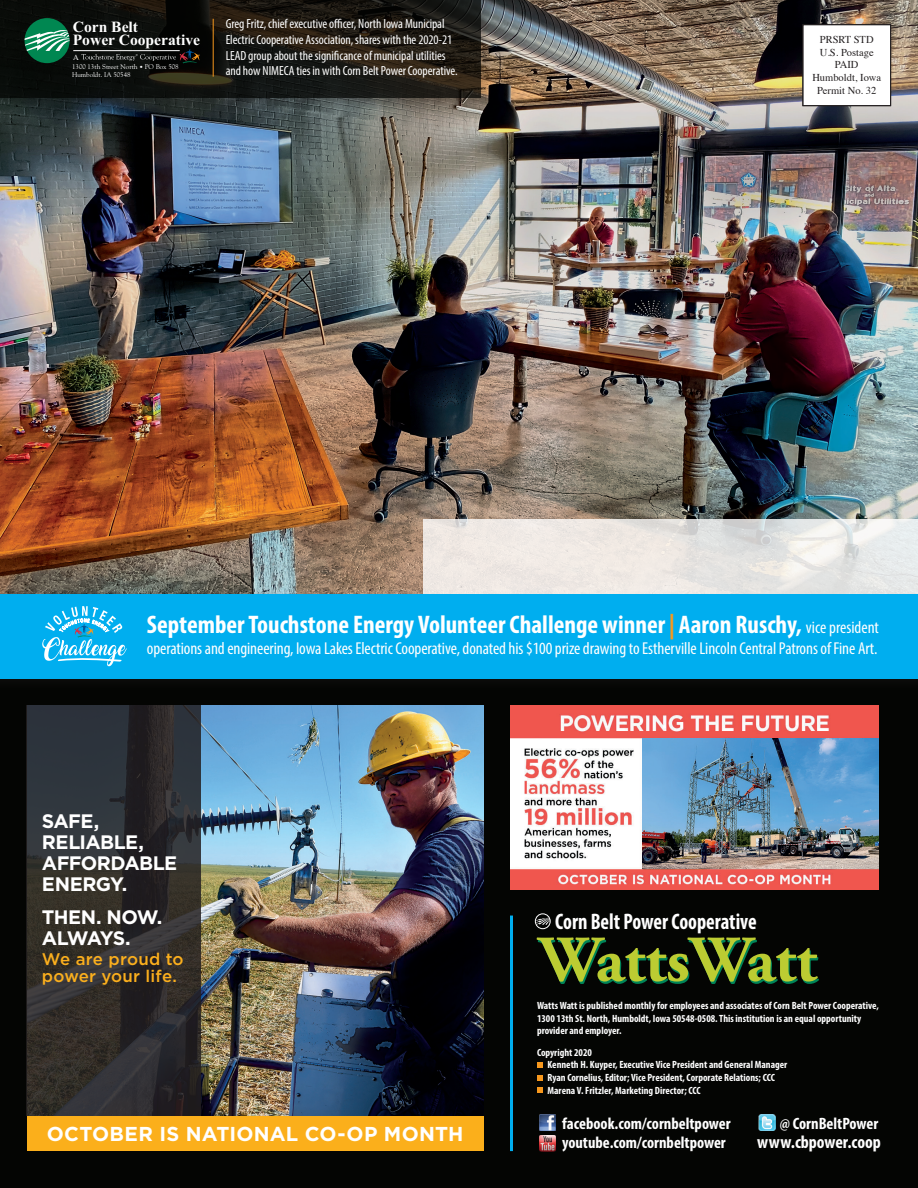
<style>
.page{position:relative;width:918px;height:1188px;background:#fff}
.page>*{position:absolute;margin:0;border:0;box-sizing:border-box;transform-origin:0 0}
.t1{font:700 65.1px "Adobe Garamond Pro";color:#bccc32}
.t2{font:700 condensed 25.5px "Myriad Pro";color:#fff}
.t3{font:700 condensed 22.5px "Myriad Pro";color:#fff;scale:.91 1}
.t4{font:700 20.1px "Gotham";letter-spacing:.01em;color:#fff}
.t5{font:700 19.5px/21.3px "Gotham";letter-spacing:-.03em;color:#fff}
.t6{font:700 condensed 18px "Myriad Pro";color:#fff}
.t7{font:condensed 17.25px "Myriad Pro";letter-spacing:-.005em;color:#fff}
.t8{font:500 16.8px/17.7px "Gotham";letter-spacing:.01em;color:#fbaf1d}
.t9{font:700 condensed 16.5px "Myriad Pro";color:#fff}
.t10{font:700 15.6px/12.9px "Times New Roman";color:#fff}
.Caption_white{font:condensed 13.2px/15.9px "Myriad Pro";letter-spacing:-.005em;color:#fff}
.t11{font:700 condensed 10.5px/12.6px "Myriad Pro";color:#fff}
.t12{font:10.5px "Times";color:#231f20}
.t13{font:7.95px "Times New Roman";color:#fff}
.t14{font:6.9px/8.7px "Goudy Std";color:#fff}
.s1{font-size:6.15px}
.s2{color:#f7981d}
.s3{font-weight:400;font-size:17.25px}
.s4{color:#008457}
</style>
<div class="page">
<img style="left:0;top:0;width:918px;height:590px">
<div style="left:0;top:679px;width:918px;height:509px;background:#040503"></div>
<img style="left:510px;top:705px;width:368px;height:184px">
<img style="left:642px;top:738px;width:236px;height:131px">
<img style="left:200px;top:705px;width:284px;height:411px">
<img style="left:758px;top:1115px;width:17px;height:16px">
<img style="left:539px;top:1115px;width:17px;height:16px">
<div style="left:535px;top:914px;width:16px;height:15px;border:1px solid #fff;border-radius:50%"></div>
<svg style="left:535px;top:918px;width:15px;height:7px"></svg>
<img style="left:540px;top:1136px;width:16px;height:15px">
<svg style="left:537px;top:1062px;width:6px;height:6px"></svg>
<svg style="left:537px;top:1075px;width:6px;height:6px"></svg>
<svg style="left:537px;top:1087px;width:6px;height:6px"></svg>
<hr style="left:510px;top:916px;width:3px;height:235px;background:#00aeef">
<div style="left:0;top:590px;width:918px;height:102px;background:#231f20;opacity:.3"></div>
<div style="left:0;top:594px;width:918px;height:85px;background:#00aeef"></div>
<svg style="left:42px;top:606px;width:85px;height:60px"></svg>
<div style="left:0;top:0;width:494px;height:111px;background:#231f20;opacity:.3"></div>
<svg style="left:0;top:0;width:481px;height:98px;background:#16150f"></svg>
<hr style="left:213px;top:19px;width:1px;height:58px;background:#f7981d">
<svg style="left:25px;top:18px;width:45px;height:45px;background:#2b805e"></svg>
<hr style="left:73px;top:50px;width:107px;height:1px;background:#fff">
<svg style="left:81px;top:49px;width:119px;height:15px;background:#282826"></svg>
<div style="left:803px;top:25px;width:88px;height:81px;background:#fff"></div>
<div style="left:802px;top:24px;width:89px;height:82px;border:1px solid #231f20"></div>
<svg style="left:423px;top:520px;width:495px;height:74px;background:#eae6e3"></svg>
<div style="left:27px;top:1116px;width:457px;height:35px;background:#fbaf1b"></div>
<svg style="left:26px;top:705px;width:174px;height:411px;background:#2e2d2e"></svg>
<p class="t10" style="left:73px;top:20px;width:129px">Corn Belt<br>Power Cooperative</p>
<p class="t13" style="left:73px;top:52px;width:7px">A</p>
<p class="t14" style="left:72px;top:62px;width:108px">1300 13th Street North <span class="s1">•</span> PO Box 508<br>Humboldt, IA 50548</p>
<p class="Caption_white" style="left:226px;top:15px;width:228px">Greg Fritz, chief executive officer, North Iowa Municipal<br>Electric Cooperative Association, shares with the 2020-21<br>LEAD group about the significance of municipal utilities</p>
<p class="Caption_white" style="left:226px;top:63px;width:233px">and how NIMECA ties in with Corn Belt Power Cooperative.</p>
<p class="t12" style="left:820px;top:30px;width:55px">PRSRT STD</p>
<p class="t12" style="left:820px;top:43px;width:55px">U.S. Postage</p>
<p class="t12" style="left:835px;top:55px;width:25px">PAID</p>
<p class="t12" style="left:812px;top:68px;width:70px">Humboldt, Iowa</p>
<p class="t12" style="left:817px;top:80px;width:61px">Permit No. 32</p>
<p class="t2" style="left:147px;top:609px;width:734px">September Touchstone Energy Volunteer Challenge winner <span class="s2">|</span> Aaron Ruschy, <span class="s3">vice president</span></p>
<p class="t7" style="left:147px;top:638px;width:732px">operations and engineering, Iowa Lakes Electric Cooperative, donated his $100 prize drawing to Estherville Lincoln Central Patrons of Fine Art.</p>
<p class="t5" style="left:42px;top:810px;width:137px">SAFE,<br>RELIABLE,<br>AFFORDABLE<br>ENERGY.</p>
<p class="t5" style="left:42px;top:906px;width:122px">THEN. NOW.<br>ALWAYS.</p>
<p class="t8" style="left:42px;top:950px;width:143px">We are proud to power your life.</p>
<p class="t4" style="left:47px;top:1121px;width:418px">OCTOBER IS NATIONAL CO-OP MONTH</p>
<p class="t3" style="left:555px;top:907px;width:223px">Corn Belt Power Cooperative</p>
<h1 class="t1" style="left:540px;top:922px;width:279px"><span class="s4">W</span>atts<span class="s4">W</span>att</h1>
<p class="t11" style="left:537px;top:999px;width:343px">Watts Watt is published monthly for employees and associates of Corn Belt Power Cooperative,<br>1300 13th St. North, Humboldt, Iowa 50548-0508. This institution is an equal opportunity provider and employer.</p>
<p class="t11" style="left:537px;top:1046px;width:57px">Copyright 2020</p>
<p class="t11" style="left:548px;top:1058px;width:241px">Kenneth H. Kuyper, Executive Vice President and General Manager</p>
<p class="t11" style="left:548px;top:1071px;width:229px">Ryan Cornelius, Editor; Vice President, Corporate Relations; CCC</p>
<p class="t11" style="left:548px;top:1084px;width:155px">Marena V. Fritzler, Marketing Director; CCC</p>
<p class="t9" style="left:562px;top:1113px;width:170px">facebook.com/cornbeltpower</p>
<p class="t9" style="left:780px;top:1113px;width:100px">@ CornBeltPower</p>
<p class="t9" style="left:562px;top:1132px;width:165px">youtube.com/cornbeltpower</p>
<p class="t6" style="left:757px;top:1130px;width:125px">www.cbpower.coop</p>
</div>
